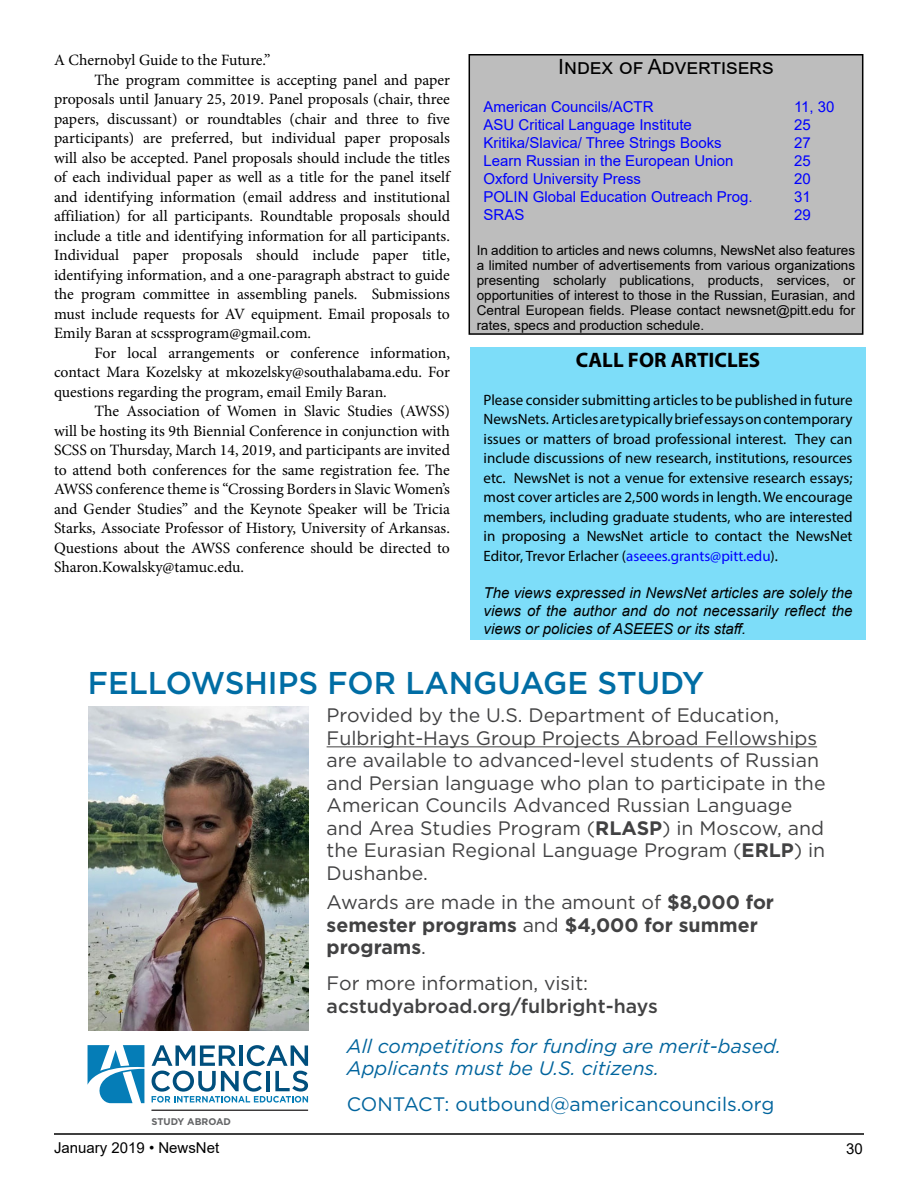
<style>
.page{position:relative;width:918px;height:1188px;background:#fff}
.page>*{position:absolute;margin:0;border:0;box-sizing:border-box;transform-origin:0 0}
.t1{font:500 31.5px "Gotham";color:#006da4}
.t2{font:21px "Arial";color:#000}
.t3{font:700 21px "Myriad Pro";color:#000}
.t4{font:19.5px/22.5px "Gotham";color:#424243}
.t5{font:700 19.5px/22.5px "Gotham";color:#424243}
.t6{font:italic 19.5px/22.5px "Gotham";color:#00649d}
.t7{font:500 19.5px/22.5px "Gotham";color:#424243}
.t8{font:19.5px "Gotham";color:#00649d}
.Normal1{font:15.75px/19.5px "Minion Pro";letter-spacing:-.005em;color:#000;text-align:justify}
.t9{font:15px/19.5px "Myriad Pro";color:#000;text-align:justify}
.t10{font:15px "Arial";color:#00f}
.t11{font:italic 15px/18px "Arial";color:#000;text-align:justify}
.t12{font:15px "Arial";color:#000}
.t13{font:13.5px/15px "Arial";color:#000;text-align:justify}
.t14{font:700 9.75px "Gotham";color:#636466}
.s1{color:#00f}
.s2{font-weight:700}
.s3{font-weight:400}
</style>
<div class="page">
<hr style="left:54px;top:1133px;width:810px;height:2px;background:#000">
<hr style="left:327px;top:746px;width:490px;height:1px;background:#424243">
<img style="left:88px;top:707px;width:221px;height:323px">
<svg style="left:88px;top:1045px;width:56px;height:58px"></svg>
<svg style="left:152px;top:1045px;width:156px;height:58px"></svg>
<hr style="left:152px;top:1110px;width:156px;height:1px;background:#231f20">
<div style="left:469px;top:55px;width:394px;height:279px;background:#bdbdbd"></div>
<div style="left:469px;top:54px;width:394px;height:281px;border:2px solid #000"></div>
<div style="left:470px;top:347px;width:396px;height:292px;background:#7dddf9"></div>
<p class="Normal1" style="left:54px;top:51px;width:218px">A Chernobyl Guide to the Future.”</p>
<p class="Normal1" style="left:54px;top:70px;width:398px;text-indent:40px">The program committee is accepting panel and paper proposals until January 25, 2019. Panel proposals (chair, three papers, discussant) or roundtables (chair and three to five participants) are preferred, but individual paper proposals will also be accepted. Panel proposals should include the titles of each individual paper as well as a title for the panel itself and identifying information (email address and institutional affiliation) for all participants. Roundtable proposals should include a title and identifying information for all participants.<br>Individual paper proposals should include paper title, identifying information, and a one-paragraph abstract to guide the program committee in assembling panels. Submissions must include requests for AV equipment. Email proposals to Emily Baran at scssprogram@gmail.com.</p>
<p class="Normal1" style="left:54px;top:343px;width:398px;text-indent:40px">For local arrangements or conference information, contact Mara Kozelsky at mkozelsky@southalabama.edu. For questions regarding the program, email Emily Baran.</p>
<p class="Normal1" style="left:54px;top:402px;width:398px;text-indent:40px">The Association of Women in Slavic Studies (AWSS) will be hosting its 9th Biennial Conference in conjunction with SCSS on Thursday, March 14, 2019, and participants are invited to attend both conferences for the same registration fee. The AWSS conference theme is “Crossing Borders in Slavic Women’s and Gender Studies” and the Keynote Speaker will be Tricia Starks, Associate Professor of History, University of Arkansas.<br>Questions about the AWSS conference should be directed to Sharon.Kowalsky@tamuc.edu.</p>
<p class="t2" style="left:558px;top:52px;width:217px">Index of Advertisers</p>
<p class="t10" style="left:484px;top:96px;width:172px">American Councils/ACTR</p>
<p class="t10" style="left:794px;top:96px;width:42px">11, 30</p>
<p class="t10" style="left:484px;top:114px;width:210px">ASU Critical Language Institute</p>
<p class="t10" style="left:794px;top:114px;width:18px">25</p>
<p class="t10" style="left:484px;top:132px;width:240px">Kritika/Slavica/ Three Strings Books</p>
<p class="t10" style="left:794px;top:132px;width:18px">27</p>
<p class="t10" style="left:484px;top:150px;width:252px">Learn Russian in the European Union</p>
<p class="t10" style="left:794px;top:150px;width:18px">25</p>
<p class="t10" style="left:484px;top:168px;width:159px">Oxford University Press</p>
<p class="t10" style="left:794px;top:168px;width:18px">20</p>
<p class="t10" style="left:484px;top:186px;width:271px">POLIN Global Education Outreach Prog.</p>
<p class="t10" style="left:794px;top:186px;width:18px">31</p>
<p class="t10" style="left:484px;top:204px;width:42px">SRAS</p>
<p class="t10" style="left:794px;top:204px;width:18px">29</p>
<p class="t13" style="left:477px;top:243px;width:380px">In addition to articles and news columns, NewsNet also features a limited number of advertisements from various organizations presenting scholarly publications, products, services, or opportunities of interest to those in the Russian, Eurasian, and Central European fields. Please contact newsnet@pitt.edu for rates, specs and production schedule.</p>
<p class="t3" style="left:576px;top:347px;width:186px">CALL FOR ARTICLES</p>
<p class="t9" style="left:484px;top:390px;width:371px">Please consider submitting articles to be published in future NewsNets. Articles are typically brief essays on contemporary issues or matters of broad professional interest. They can include discussions of new research, institutions, resources etc. NewsNet is not a venue for extensive research essays; most cover articles are 2,500 words in length. We encourage members, including graduate students, who are interested in proposing a NewsNet article to contact the NewsNet Editor, Trevor Erlacher (<span class="s1">aseees.grants@pitt.edu</span>).</p>
<p class="t11" style="left:484px;top:584px;width:370px">The views expressed in NewsNet articles are solely the views of the author and do not necessarily reflect the views or policies of ASEEES or its staff.</p>
<p class="t1" style="left:88px;top:662px;width:618px">FELLOWSHIPS FOR LANGUAGE STUDY</p>
<p class="t4" style="left:327px;top:704px;width:500px">Provided by the U.S. Department of Education, Fulbright-Hays Group Projects Abroad Fellowships are available to advanced-level students of Russian and Persian language who plan to participate in the American Councils Advanced Russian Language and Area Studies Program (<span class="s2">RLASP</span>) in Moscow, and the Eurasian Regional Language Program (<span class="s2">ERLP</span>) in Dushanbe.</p>
<p class="t5" style="left:327px;top:891px;width:449px"><span class="s3">Awards are made in the amount of</span> $8,000 for semester programs <span class="s3">and</span> $4,000 for summer programs<span class="s3">.</span></p>
<p class="t7" style="left:327px;top:972px;width:333px"><span class="s3">For more information, visit: </span>acstudyabroad.org/fulbright-hays</p>
<p class="t6" style="left:347px;top:1034px;width:436px">All competitions for funding are merit-based.<br>Applicants must be U.S. citizens.</p>
<p class="t8" style="left:347px;top:1092px;width:429px">CONTACT: outbound@americancouncils.org</p>
<p class="t14" style="left:152px;top:1115px;width:81px">STUDY ABROAD</p>
<p class="t12" style="left:54px;top:1137px;width:167px">January 2019 • NewsNet</p>
<p class="t12" style="left:846px;top:1138px;width:18px">30</p>
</div>
